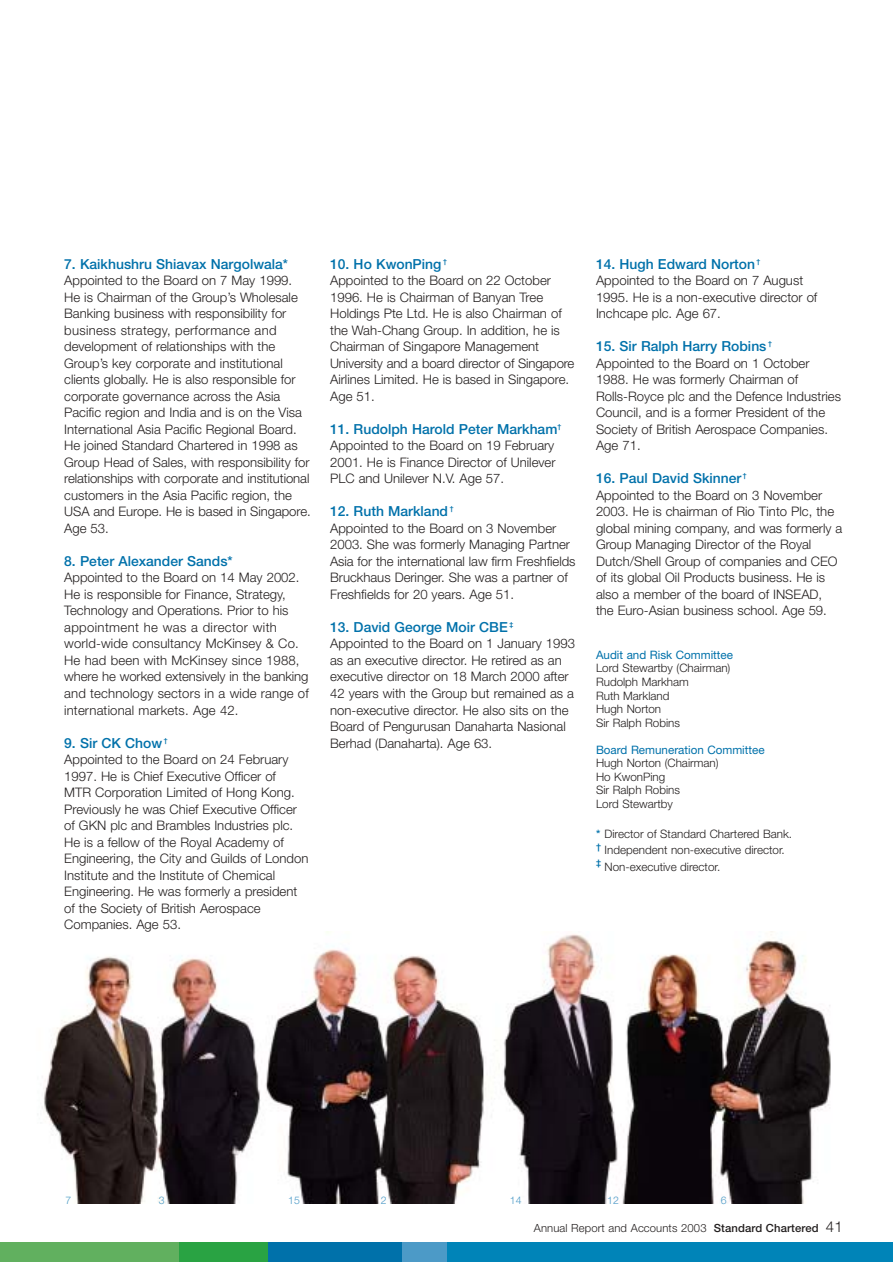
<style>
.page{position:relative;width:893px;height:1262px;background:#fff}
.page>*{position:absolute;margin:0;border:0;box-sizing:border-box;transform-origin:0 0}
.t1{font:500 13.8px "Helvetica Neue";color:#0071aa}
.t2{font:300 13.2px/16.5px "Helvetica Neue";color:#231f1f}
.t3{font:300 11.7px/13.5px "Helvetica Neue";color:#231f1f}
.t4{font:11.7px "Helvetica Neue";color:#0071aa}
.t5{font:300 11.25px "Helvetica Neue";letter-spacing:.01em;color:#231f1f}
.t6{font:300 10.5px "Helvetica Neue";color:#4c9ac7}
.s1{font-weight:500;color:#0071aa}
.s2{font-weight:500}
.s3{font-size:15px}
</style>
<div class="page">
<img style="left:42px;top:932px;width:789px;height:271px">
<div style="left:268px;top:1242px;width:134px;height:20px;background:#0071aa"></div>
<div style="left:179px;top:1242px;width:89px;height:20px;background:#29a343"></div>
<div style="left:402px;top:1242px;width:45px;height:20px;background:#4c9ac7"></div>
<div style="left:0;top:1242px;width:179px;height:20px;background:#61b05f"></div>
<div style="left:447px;top:1242px;width:445px;height:20px;background:#0084b8"></div>
<p class="t1" style="left:64px;top:259px;width:225px">7. Kaikhushru Shiavax Nargolwala*</p>
<p class="t2" style="left:64px;top:274px;width:248px">Appointed to the Board on 7 May 1999.<br>He is Chairman of the Group’s Wholesale Banking business with responsibility for business strategy, performance and development of relationships with the Group’s key corporate and institutional clients globally. He is also responsible for corporate governance across the Asia Pacific region and India and is on the Visa International Asia Pacific Regional Board.<br>He joined Standard Chartered in 1998 as Group Head of Sales, with responsibility for relationships with corporate and institutional customers in the Asia Pacific region, the USA and Europe. He is based in Singapore.<br>Age 53.</p>
<p class="t1" style="left:64px;top:556px;width:170px">8. Peter Alexander Sands*</p>
<p class="t2" style="left:64px;top:571px;width:246px">Appointed to the Board on 14 May 2002.<br>He is responsible for Finance, Strategy, Technology and Operations. Prior to his appointment he was a director with world-wide consultancy McKinsey &amp; Co.<br>He had been with McKinsey since 1988, where he worked extensively in the banking and technology sectors in a wide range of international markets. Age 42.</p>
<p class="t1" style="left:64px;top:737px;width:105px">9. Sir CK Chow <sup>†</sup></p>
<p class="t2" style="left:64px;top:752px;width:246px">Appointed to the Board on 24 February 1997. He is Chief Executive Officer of<br>MTR Corporation Limited of Hong Kong.<br>Previously he was Chief Executive Officer of GKN plc and Brambles Industries plc.<br>He is a fellow of the Royal Academy of Engineering, the City and Guilds of London Institute and the Institute of Chemical Engineering. He was formerly a president of the Society of British Aerospace Companies. Age 53.</p>
<p class="t1" style="left:330px;top:259px;width:118px">10. Ho KwonPing <sup>†</sup></p>
<p class="t2" style="left:330px;top:274px;width:246px">Appointed to the Board on 22 October 1996. He is Chairman of Banyan Tree Holdings Pte Ltd. He is also Chairman of the Wah-Chang Group. In addition, he is Chairman of Singapore Management University and a board director of Singapore Airlines Limited. He is based in Singapore.<br>Age 51.</p>
<p class="t1" style="left:330px;top:424px;width:233px">11. Rudolph Harold Peter Markham<sup>†</sup></p>
<p class="t2" style="left:330px;top:439px;width:227px;text-align:justify">Appointed to the Board on 19 February 2001. He is Finance Director of Unilever PLC and Unilever N.V. Age 57.</p>
<p class="t1" style="left:330px;top:506px;width:125px">12. Ruth Markland <sup>†</sup></p>
<p class="t2" style="left:330px;top:521px;width:247px">Appointed to the Board on 3 November 2003. She was formerly Managing Partner Asia for the international law firm Freshfields Bruckhaus Deringer. She was a partner of Freshfields for 20 years. Age 51.</p>
<p class="t1" style="left:330px;top:622px;width:184px">13. David George Moir CBE <sup>‡</sup></p>
<p class="t2" style="left:330px;top:637px;width:246px">Appointed to the Board on 1 January 1993 as an executive director. He retired as an executive director on 18 March 2000 after 42 years with the Group but remained as a non-executive director. He also sits on the Board of Pengurusan Danaharta Nasional Berhad (Danaharta). Age 63.</p>
<p class="t1" style="left:596px;top:259px;width:166px">14. Hugh Edward Norton <sup>†</sup></p>
<p class="t2" style="left:596px;top:274px;width:223px">Appointed to the Board on 7 August<br>1995. He is a non-executive director of<br>Inchcape plc. Age 67.</p>
<p class="t1" style="left:596px;top:341px;width:177px">15. Sir Ralph Harry Robins <sup>†</sup></p>
<p class="t2" style="left:596px;top:356px;width:246px">Appointed to the Board on 1 October 1988. He was formerly Chairman of Rolls-Royce plc and the Defence Industries Council, and is a former President of the Society of British Aerospace Companies.<br>Age 71.</p>
<p class="t1" style="left:596px;top:473px;width:152px">16. Paul David Skinner <sup>†</sup></p>
<p class="t2" style="left:596px;top:488px;width:248px">Appointed to the Board on 3 November 2003. He is chairman of Rio Tinto Plc, the global mining company, and was formerly a Group Managing Director of the Royal Dutch/Shell Group of companies and CEO of its global Oil Products business. He is also a member of the board of INSEAD, the Euro-Asian business school. Age 59.</p>
<p class="t4" style="left:596px;top:650px;width:139px">Audit and Risk Committee</p>
<p class="t3" style="left:596px;top:662px;width:136px">Lord Stewartby (Chairman)<br>Rudolph Markham<br>Ruth Markland<br>Hugh Norton<br>Sir Ralph Robins</p>
<p class="t4" style="left:596px;top:745px;width:170px">Board Remuneration Committee</p>
<p class="t3" style="left:596px;top:757px;width:124px">Hugh Norton (Chairman)<br>Ho KwonPing<br>Sir Ralph Robins<br>Lord Stewartby</p>
<p class="t3" style="left:596px;top:826px;width:198px;line-height:16.5px"><span class="s1">*</span> Director of Standard Chartered Bank. <sup>†</sup> Independent non-executive director. <sup>‡</sup> Non-executive director.</p>
<p class="t6" style="left:65px;top:1196px;width:7px">7</p>
<p class="t6" style="left:159px;top:1196px;width:7px">3</p>
<p class="t6" style="left:288px;top:1196px;width:13px">15</p>
<p class="t6" style="left:381px;top:1196px;width:7px">2</p>
<p class="t6" style="left:510px;top:1196px;width:13px">14</p>
<p class="t6" style="left:607px;top:1196px;width:13px">12</p>
<p class="t6" style="left:720px;top:1196px;width:7px">6</p>
<p class="t5" style="left:533px;top:1223px;width:310px">Annual Report and Accounts 2003 <span class="s2">Standard Chartered</span> <span class="s3">41</span></p>
</div>
